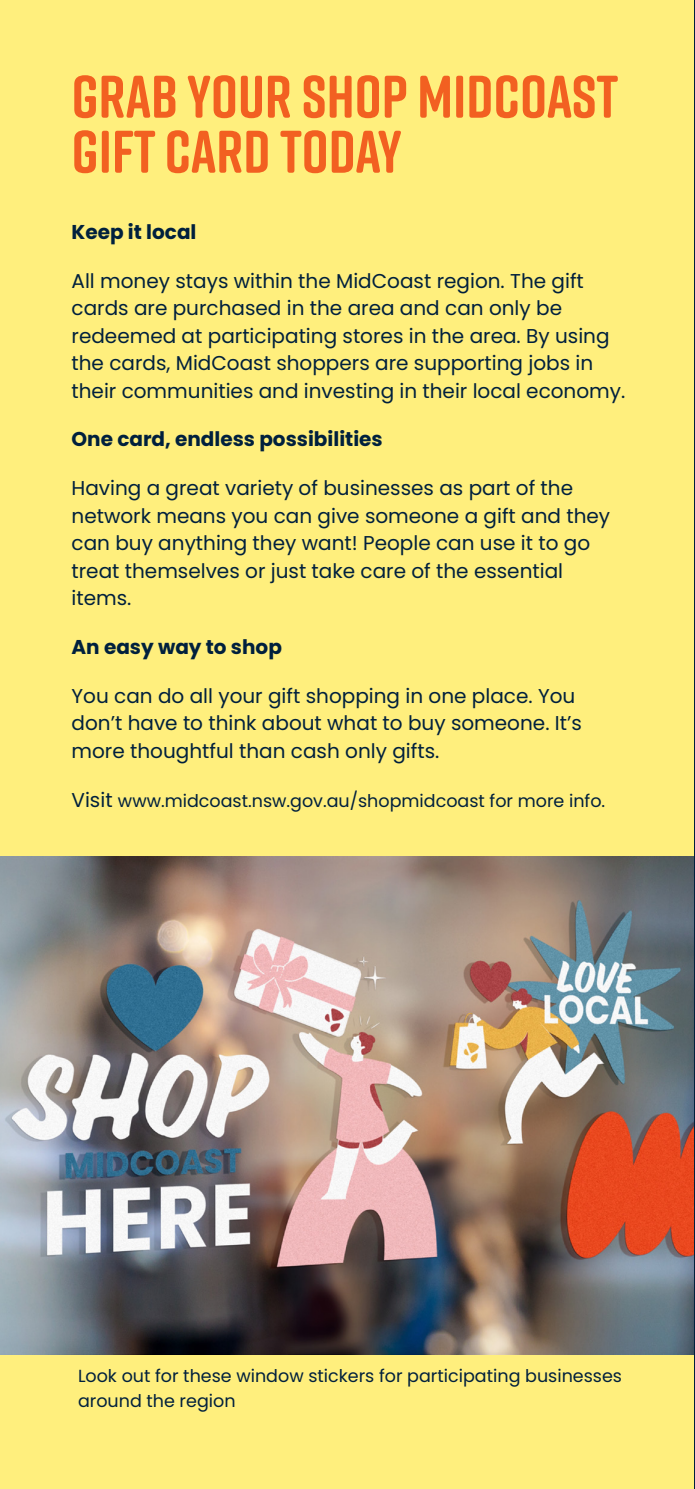
<style>
.page{position:relative;width:695px;height:1489px;background:#fff}
.page>*{position:absolute;margin:0;border:0;box-sizing:border-box;transform-origin:0 0}
.Heading_Two{font:700 60px/55px "Rift Soft";color:#f26021}
.t1{font:20px/27.5px "Poppins";color:#00203d}
.t2{font:700 20px "Poppins";color:#00203d}
.t3{font:17.5px/25px "Poppins";color:#00203d}
.s1{font-size:20px}
</style>
<div class="page">
<div style="left:0;top:0;width:694px;height:1488px;background:#ffef7d"></div>
<img style="left:0;top:856px;width:694px;height:498px">
<hr style="left:694px;top:0;width:1px;height:1488px;background:#00203d">
<p class="Heading_Two" style="left:71px;top:68px;width:548px">GRAB YOUR SHOP MIDCOAST<br>GIFT CARD TODAY</p>
<p class="t2" style="left:71px;top:220px;width:126px">Keep it local</p>
<p class="t1" style="left:71px;top:267px;width:555px">All money stays within the MidCoast region. The gift cards are purchased in the area and can only be redeemed at participating stores in the area. By using the cards, MidCoast shoppers are supporting jobs in their communities and investing in their local economy.</p>
<p class="t2" style="left:71px;top:428px;width:313px">One card, endless possibilities</p>
<p class="t1" style="left:71px;top:474px;width:540px">Having a great variety of businesses as part of the network means you can give someone a gift and they can buy anything they want! People can use it to go treat themselves or just take care of the essential items.</p>
<p class="t2" style="left:71px;top:635px;width:212px">An easy way to shop</p>
<p class="t1" style="left:71px;top:682px;width:511px">You can do all your gift shopping in one place. You don’t have to think about what to buy someone. It’s more thoughtful than cash only gifts.</p>
<p class="t3" style="left:71px;top:788px;width:535px"><span class="s1">Visit</span> www.midcoast.nsw.gov.au/shopmidcoast for more info.</p>
<p class="t3" style="left:78px;top:1363px;width:545px">Look out for these window stickers for participating businesses around the region</p>
</div>
